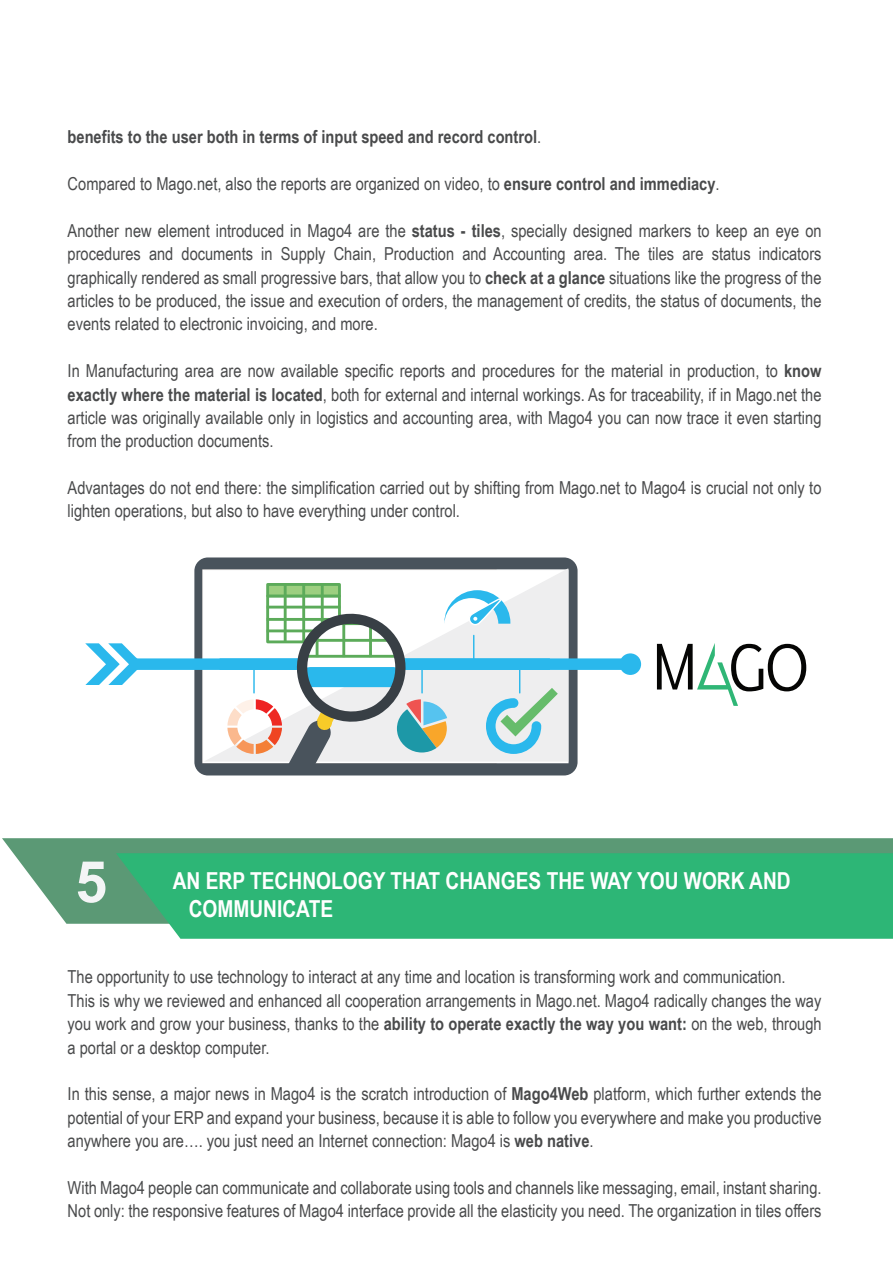
<style>
.page{position:relative;width:893px;height:1263px;background:#fff}
.page>*{position:absolute;margin:0;border:0;box-sizing:border-box;transform-origin:0 0}
.t1{font:700 57.45px "Arial";color:#f4f5f6}
.t2{font:700 23.4px "Arial Narrow";color:#fff}
.t3{font:17.85px/23.4px "Arial Narrow";color:#494a4b;text-align:justify}
.t4{font:700 17.85px "Arial Narrow";color:#494a4b}
.s1{font-weight:400}
.s2{font-weight:700}
</style>
<div class="page">
<div style="left:194px;top:557px;width:384px;height:218px;background:#49535c;border-radius:13px"></div>
<svg style="left:204px;top:568px;width:364px;height:193px;fill:#fff"></svg>
<div style="left:225px;top:658px;width:391px;height:12px;background:#2ab8ec"></div>
<div style="left:139px;top:658px;width:405px;height:12px;background:#2ab8ec"></div>
<svg style="left:657px;top:643px;width:149px;height:63px"></svg>
<div style="left:620px;top:653px;width:21px;height:22px;background:#2ab8ec;border-radius:50%"></div>
<svg style="left:266px;top:597px;width:22px;height:46px"></svg>
<div style="left:266px;top:583px;width:75px;height:14px;background:#9dcf80;border:3px solid #5cab5a"></div>
<hr style="left:284px;top:585px;width:3px;height:56px;background:#5cab5a">
<hr style="left:302px;top:585px;width:3px;height:56px;background:#5cab5a">
<hr style="left:321px;top:585px;width:3px;height:56px;background:#5cab5a">
<hr style="left:268px;top:606px;width:71px;height:2px;background:#5cab5a">
<hr style="left:268px;top:618px;width:71px;height:3px;background:#5cab5a">
<hr style="left:268px;top:629px;width:71px;height:3px;background:#5cab5a">
<svg style="left:85px;top:643px;width:58px;height:42px"></svg>
<svg style="left:227px;top:699px;width:55px;height:55px"></svg>
<hr style="left:253px;top:667px;width:2px;height:26px;background:#2ab8ec">
<svg style="left:288px;top:590px;width:270px;height:174px"></svg>
<svg style="left:2px;top:838px;width:891px;height:86px;fill:#5b9975"></svg>
<div style="left:116px;top:853px;width:777px;height:86px;background:#2db676"></div>
<p class="t4" style="left:68px;top:123px;width:475px">benefits to the user both in terms of input speed and record control<span class="s1">.</span></p>
<p class="t3" style="left:68px;top:171px;width:654px">Compared to Mago.net, also the reports are organized on video, to <span class="s2">ensure control and immediacy</span>.</p>
<p class="t3" style="left:68px;top:218px;width:755px">Another new element introduced in Mago4 are the <span class="s2">status - tiles</span>, specially designed markers to keep an eye on procedures and documents in Supply Chain, Production and Accounting area. The tiles are status indicators graphically rendered as small progressive bars, that allow you to <span class="s2">check at a glance</span> situations like the progress of the articles to be produced, the issue and execution of orders, the management of credits, the status of documents, the events related to electronic invoicing, and more.</p>
<p class="t3" style="left:68px;top:358px;width:755px">In Manufacturing area are now available specific reports and procedures for the material in production, to <span class="s2">know exactly where the material is located</span>, both for external and internal workings. As for traceability, if in Mago.net the article was originally available only in logistics and accounting area, with Mago4 you can now trace it even starting from the production documents.</p>
<p class="t3" style="left:68px;top:475px;width:755px">Advantages do not end there: the simplification carried out by shifting from Mago.net to Mago4 is crucial not only to lighten operations, but also to have everything under control.</p>
<h1 class="t1" style="left:75px;top:841px;width:33px">5</h1>
<h2 class="t2" style="left:173px;top:863px;width:620px">AN ERP TECHNOLOGY THAT CHANGES THE WAY YOU WORK AND</h2>
<h2 class="t2" style="left:189px;top:891px;width:146px">COMMUNICATE</h2>
<p class="t3" style="left:68px;top:965px;width:756px;text-align:left">The opportunity to use technology to interact at any time and location is transforming work and communication.<br>This is why we reviewed and enhanced all cooperation arrangements in Mago.net. Mago4 radically changes the way you work and grow your business, thanks to the <span class="s2">ability to operate exactly the way you want:</span> on the web, through a portal or a desktop computer.</p>
<p class="t3" style="left:68px;top:1082px;width:755px">In this sense, a major news in Mago4 is the scratch introduction of <span class="s2">Mago4Web</span> platform, which further extends the potential of your ERP and expand your business, because it is able to follow you everywhere and make you productive anywhere you are…. you just need an Internet connection: Mago4 is <span class="s2">web native</span>.</p>
<p class="t3" style="left:68px;top:1175px;width:755px">With Mago4 people can communicate and collaborate using tools and channels like messaging, email, instant sharing.<br>Not only: the responsive features of Mago4 interface provide all the elasticity you need. The organization in tiles offers</p>
</div>
